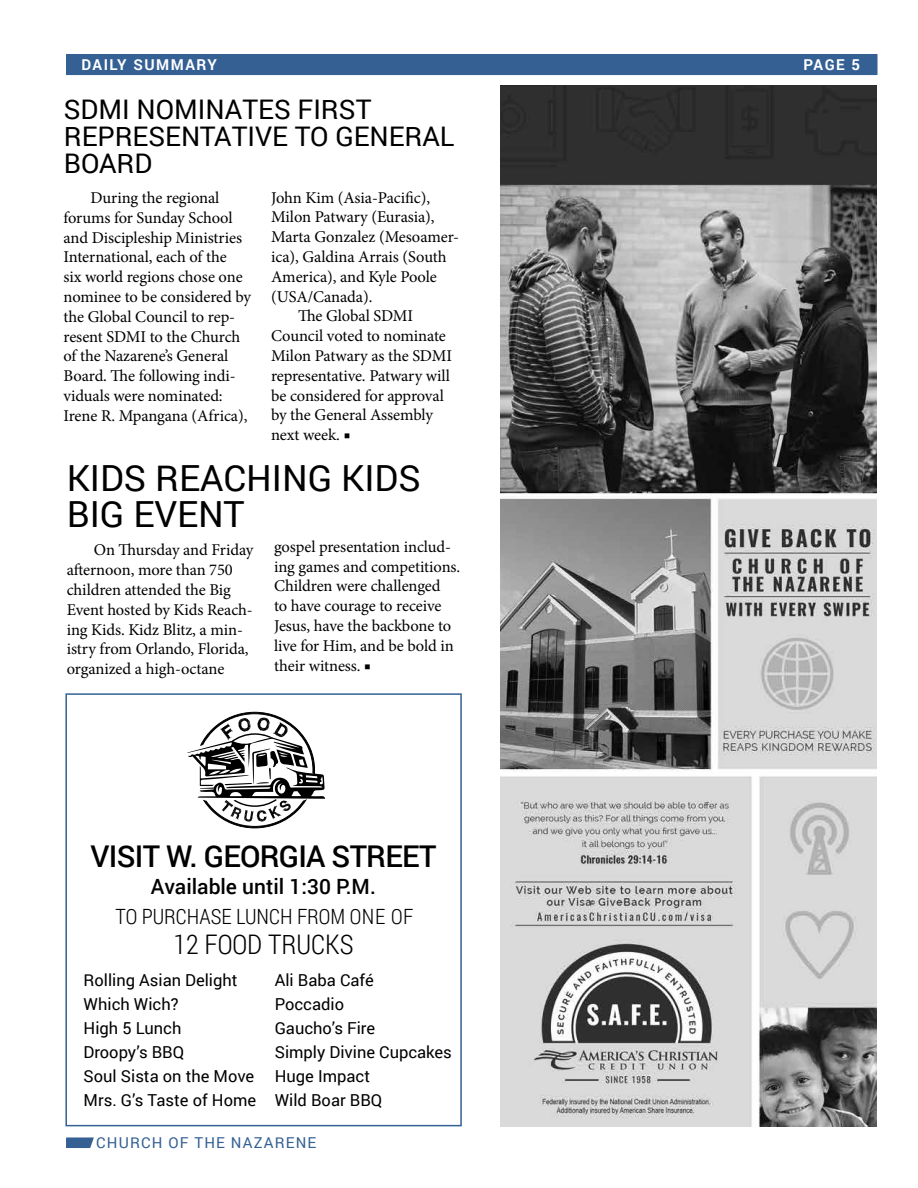
<style>
.page{position:relative;width:918px;height:1188px;background:#fff}
.page>*{position:absolute;margin:0;border:0;box-sizing:border-box;transform-origin:0 0}
.t1{font:36px/36px "Roboto";color:#000}
.t2{font:500 30px "Roboto";letter-spacing:-.025em;color:#000}
.t3{font:27px/27px "Roboto";color:#000}
.t4{font:300 27px "Roboto Condensed";color:#000}
.t5{font:300 21px "Roboto Condensed";color:#000}
.t6{font:500 21px "Roboto";color:#000}
.t7{font:16.5px/19.8px "Minion Pro";letter-spacing:-.005em;color:#000}
.t8{font:16.5px/24px "Roboto";color:#000}
.t9{font:15px "Roboto";letter-spacing:.075em;color:#346094}
.t10{font:700 15px "Roboto";letter-spacing:.1em;color:#fff}
</style>
<div class="page">
<div style="left:66px;top:54px;width:812px;height:21px;background:#346094"></div>
<svg style="left:66px;top:1137px;width:28px;height:11px"></svg>
<img style="left:500px;top:86px;width:377px;height:1041px">
<div style="left:65px;top:693px;width:397px;height:433px;border:2px solid #346094"></div>
<svg style="left:187px;top:712px;width:138px;height:116px"></svg>
<p class="t10" style="left:81px;top:54px;width:137px">DAILY SUMMARY</p>
<p class="t10" style="left:804px;top:54px;width:58px">PAGE 5</p>
<h3 class="t3" style="left:64px;top:95px;width:392px">SDMI NOMINATES FIRST<br>REPRESENTATIVE TO GENERAL<br>BOARD</h3>
<p class="t7" style="left:271px;top:187px;width:161px">John Kim (Asia-Pacific),</p>
<p class="t7" style="left:271px;top:207px;width:165px">Milon Patwary (Eurasia),</p>
<p class="t7" style="left:271px;top:227px;width:190px">Marta Gonzalez (Mesoamer-</p>
<p class="t7" style="left:271px;top:247px;width:177px">ica), Galdina Arrais (South</p>
<p class="t7" style="left:271px;top:267px;width:167px">America), and Kyle Poole</p>
<p class="t7" style="left:271px;top:286px;width:103px">(USA/Canada).</p>
<p class="t7" style="left:298px;top:306px;width:117px">The Global SDMI</p>
<p class="t7" style="left:271px;top:326px;width:176px">Council voted to nominate</p>
<p class="t7" style="left:271px;top:346px;width:182px">Milon Patwary as the SDMI</p>
<p class="t7" style="left:271px;top:366px;width:180px">representative. Patwary will</p>
<p class="t7" style="left:271px;top:385px;width:174px">be considered for approval</p>
<p class="t7" style="left:271px;top:405px;width:164px">by the General Assembly</p>
<p class="t7" style="left:271px;top:425px;width:81px">next week. ■</p>
<p class="t7" style="left:64px;top:188px;width:189px;text-indent:27px">During the regional forums for Sunday School and Discipleship Ministries<br>International, each of the<br>six world regions chose one nominee to be considered by the Global Council to rep&shy;resent SDMI to the Church of the Nazarene’s General<br>Board. The following indi&shy;viduals were nominated:<br>Irene R. Mpangana (Africa),</p>
<h1 class="t1" style="left:67px;top:459px;width:356px">KIDS REACHING KIDS<br>BIG EVENT</h1>
<p class="t7" style="left:67px;top:540px;width:188px;text-indent:27px">On Thursday and Friday afternoon, more than 750 children attended the Big<br>Event hosted by Kids Reach&shy;ing Kids. Kidz Blitz, a min&shy;istry from Orlando, Florida, organized a high-octane</p>
<p class="t7" style="left:274px;top:537px;width:188px">gospel presentation includ&shy;ing games and competitions.<br>Children were challenged<br>to have courage to receive<br>Jesus, have the backbone to live for Him, and be bold in their witness. ■</p>
<h2 class="t2" style="left:91px;top:836px;width:347px">VISIT W. GEORGIA STREET</h2>
<p class="t6" style="left:151px;top:872px;width:226px">Available until 1:30 P.M.</p>
<p class="t5" style="left:116px;top:902px;width:299px">TO PURCHASE LUNCH FROM ONE OF</p>
<h3 class="t4" style="left:173px;top:926px;width:182px">12 FOOD TRUCKS</h3>
<p class="t8" style="left:84px;top:968px;width:174px">Rolling Asian Delight<br>Which Wich?<br>High 5 Lunch<br>Droopy’s BBQ<br>Soul Sista on the Move<br>Mrs. G’s Taste of Home</p>
<p class="t8" style="left:275px;top:968px;width:179px">Ali Baba Café<br>Poccadio<br>Gaucho’s Fire<br>Simply Divine Cupcakes<br>Huge Impact<br>Wild Boar BBQ</p>
<p class="t9" style="left:96px;top:1132px;width:221px">CHURCH OF THE NAZARENE</p>
</div>
